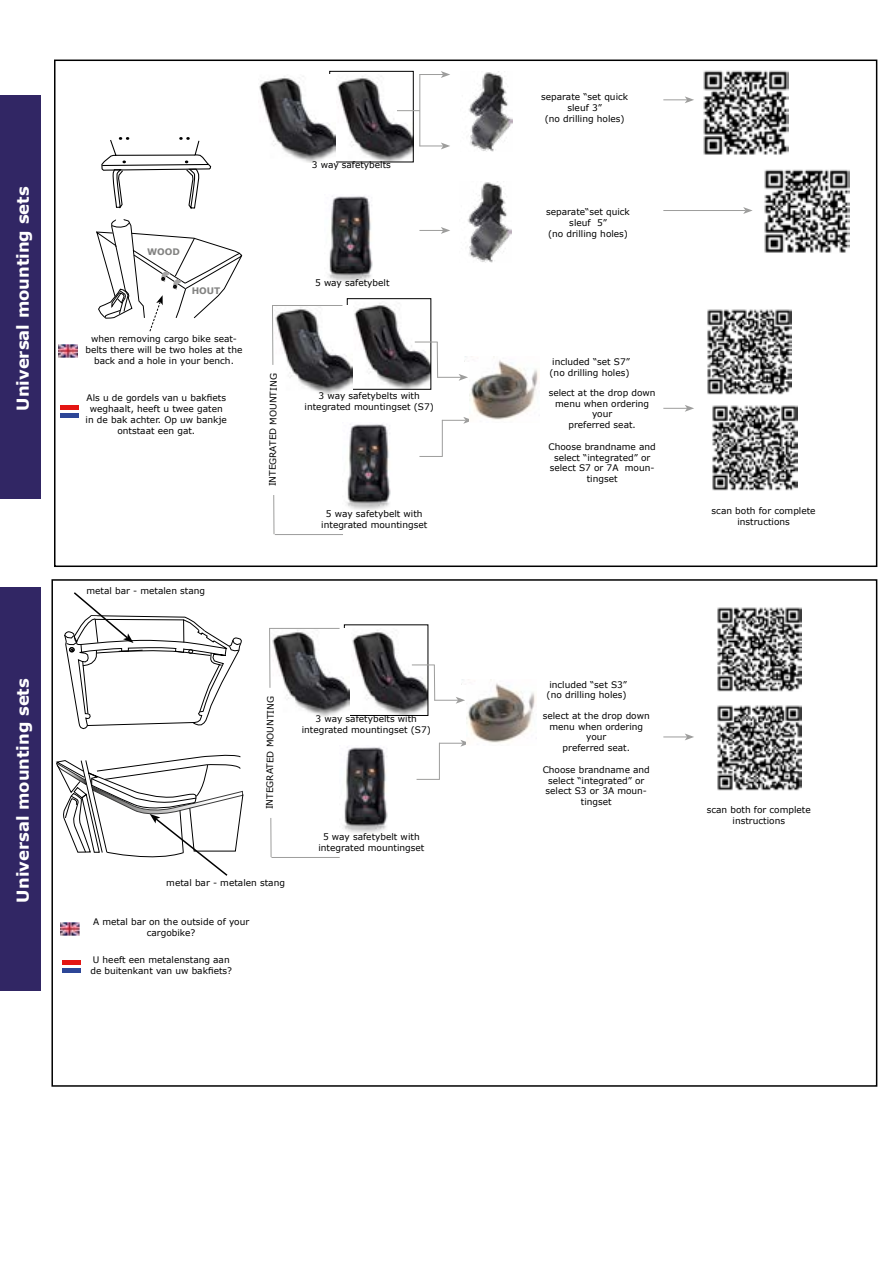
<style>
.page{position:relative;width:893px;height:1263px;background:#fff}
.page>*{position:absolute;margin:0;border:0;box-sizing:border-box;transform-origin:0 0}
.t1{font:700 16.5px "Verdana";color:#fff}
.t2{font:9px/10.8px "Verdana";color:#000;text-align:center}
.t3{font:700 9px "Verdana";color:#838382}
</style>
<div class="page">
<img style="left:352px;top:630px;width:74px;height:83px">
<img style="left:354px;top:303px;width:75px;height:84px">
<img style="left:259px;top:76px;width:154px;height:87px">
<div style="left:330px;top:71px;width:83px;height:91px;border:1px solid #000"></div>
<hr style="left:60px;top:405px;width:19px;height:4px;background:#e41513">
<div style="left:60px;top:413px;width:19px;height:5px;background:#2d4697"></div>
<img style="left:58px;top:344px;width:20px;height:13px">
<img style="left:468px;top:71px;width:45px;height:81px">
<img style="left:467px;top:182px;width:44px;height:80px">
<svg style="left:96px;top:137px;width:147px;height:195px"></svg>
<svg style="left:663px;top:96px;width:31px;height:7px"></svg>
<hr style="left:663px;top:210px;width:83px;height:1px;background:#9d9d9c">
<svg style="left:743px;top:207px;width:10px;height:7px"></svg>
<img style="left:328px;top:196px;width:45px;height:86px">
<svg style="left:397px;top:110px;width:22px;height:1px"></svg>
<hr style="left:419px;top:74px;width:1px;height:72px;background:#9d9d9c">
<svg style="left:419px;top:71px;width:31px;height:7px"></svg>
<svg style="left:419px;top:142px;width:31px;height:7px"></svg>
<svg style="left:419px;top:227px;width:31px;height:7px"></svg>
<img style="left:346px;top:424px;width:45px;height:86px">
<svg style="left:415px;top:342px;width:22px;height:1px"></svg>
<hr style="left:437px;top:342px;width:1px;height:36px;background:#9d9d9c">
<svg style="left:437px;top:374px;width:31px;height:7px"></svg>
<img style="left:277px;top:305px;width:75px;height:89px">
<svg style="left:419px;top:456px;width:23px;height:1px"></svg>
<hr style="left:442px;top:420px;width:1px;height:37px;background:#9d9d9c">
<svg style="left:442px;top:417px;width:27px;height:7px"></svg>
<hr style="left:272px;top:305px;width:70px;height:1px;background:#9d9d9c">
<svg style="left:272px;top:306px;width:5px;height:229px"></svg>
<img style="left:470px;top:360px;width:69px;height:60px">
<svg style="left:663px;top:405px;width:31px;height:7px"></svg>
<img style="left:703px;top:70px;width:85px;height:85px">
<img style="left:707px;top:309px;width:85px;height:85px">
<img style="left:764px;top:169px;width:85px;height:84px">
<hr style="left:62px;top:960px;width:19px;height:4px;background:#e41513">
<hr style="left:62px;top:968px;width:19px;height:4px;background:#2d4697">
<img style="left:60px;top:923px;width:19px;height:12px">
<img style="left:343px;top:747px;width:45px;height:86px">
<svg style="left:412px;top:664px;width:23px;height:1px"></svg>
<hr style="left:434px;top:665px;width:1px;height:35px;background:#9d9d9c">
<svg style="left:434px;top:697px;width:31px;height:7px"></svg>
<img style="left:274px;top:630px;width:75px;height:87px">
<svg style="left:417px;top:779px;width:22px;height:1px"></svg>
<hr style="left:439px;top:743px;width:1px;height:37px;background:#9d9d9c">
<svg style="left:439px;top:740px;width:27px;height:7px"></svg>
<hr style="left:269px;top:628px;width:71px;height:1px;background:#9d9d9c">
<svg style="left:269px;top:629px;width:5px;height:228px"></svg>
<img style="left:467px;top:683px;width:69px;height:60px">
<svg style="left:663px;top:733px;width:31px;height:7px"></svg>
<img style="left:717px;top:607px;width:84px;height:85px">
<img style="left:712px;top:405px;width:85px;height:85px">
<img style="left:717px;top:705px;width:84px;height:85px">
<svg style="left:64px;top:592px;width:178px;height:138px"></svg>
<svg style="left:55px;top:754px;width:189px;height:122px"></svg>
<hr style="left:275px;top:534px;width:68px;height:1px;background:#9d9d9c">
<hr style="left:271px;top:857px;width:69px;height:1px;background:#9d9d9c">
<div style="left:0;top:96px;width:41px;height:403px;background:#312664"></div>
<div style="left:0;top:587px;width:41px;height:403px;background:#312664"></div>
<h1 class="t1" style="left:12px;top:411px;width:226px;rotate:-90deg">Universal mounting sets</h1>
<h1 class="t1" style="left:12px;top:902px;width:226px;rotate:-90deg">Universal mounting sets</h1>
<p class="t2" style="left:312px;top:160px;width:81px">3 way safetybelts</p>
<p class="t3" style="left:147px;top:246px;width:34px">WOOD</p>
<p class="t3" style="left:192px;top:285px;width:30px">HOUT</p>
<p class="t2" style="left:86px;top:334px;width:159px">when removing cargo bike seat&shy;belts there will be two holes at the back and a hole in your bench.</p>
<p class="t2" style="left:86px;top:393px;width:143px">Als u de gordels van u bakfiets weghaalt, heeft u twee gaten in de bak achter. Op uw bankje ontstaat een gat.</p>
<p class="t2" style="left:267px;top:486px;width:114px;rotate:-89deg">INTEGRATED MOUNTING</p>
<p class="t2" style="left:86px;top:586px;width:120px">metal bar - metalen stang</p>
<p class="t2" style="left:315px;top:277px;width:76px">5 way safetybelt</p>
<p class="t2" style="left:305px;top:391px;width:131px">3 way safetybelts with integrated mountingset (S7)</p>
<p class="t2" style="left:321px;top:508px;width:107px">5 way safetybelt with integrated mountingset</p>
<p class="t2" style="left:264px;top:809px;width:114px;rotate:-89deg">INTEGRATED MOUNTING</p>
<p class="t2" style="left:166px;top:877px;width:120px">metal bar - metalen stang</p>
<p class="t2" style="left:93px;top:916px;width:158px">A metal bar on the outside of your cargobike?</p>
<p class="t2" style="left:90px;top:954px;width:143px;text-align:left">U heeft een metalenstang aan de buitenkant van uw bakfiets?</p>
<p class="t2" style="left:302px;top:714px;width:131px">3 way safetybelts with integrated mountingset (S7)</p>
<p class="t2" style="left:318px;top:831px;width:107px">5 way safetybelt with integrated mountingset</p>
<p class="t2" style="left:541px;top:92px;width:88px">separate “set quick sleuf 3”<br>(no drilling holes)</p>
<p class="t2" style="left:546px;top:207px;width:85px">separate“set quick sleuf 5”<br>(no drilling holes)</p>
<p class="t2" style="left:550px;top:356px;width:82px">included “set S7” (no drilling holes)</p>
<p class="t2" style="left:549px;top:387px;width:109px">select at the drop down menu when ordering your<br>preferred seat.</p>
<p class="t2" style="left:548px;top:441px;width:109px">Choose brandname and select “integrated” or select S7 or 7A moun&shy;tingset</p>
<p class="t2" style="left:712px;top:506px;width:106px">scan both for complete instructions</p>
<p class="t2" style="left:547px;top:679px;width:82px">included “set S3” (no drilling holes)</p>
<p class="t2" style="left:543px;top:710px;width:109px">select at the drop down menu when ordering your<br>preferred seat.</p>
<p class="t2" style="left:543px;top:764px;width:109px">Choose brandname and select “integrated” or select S3 or 3A moun&shy;tingset</p>
<p class="t2" style="left:707px;top:804px;width:106px">scan both for complete instructions</p>
</div>
